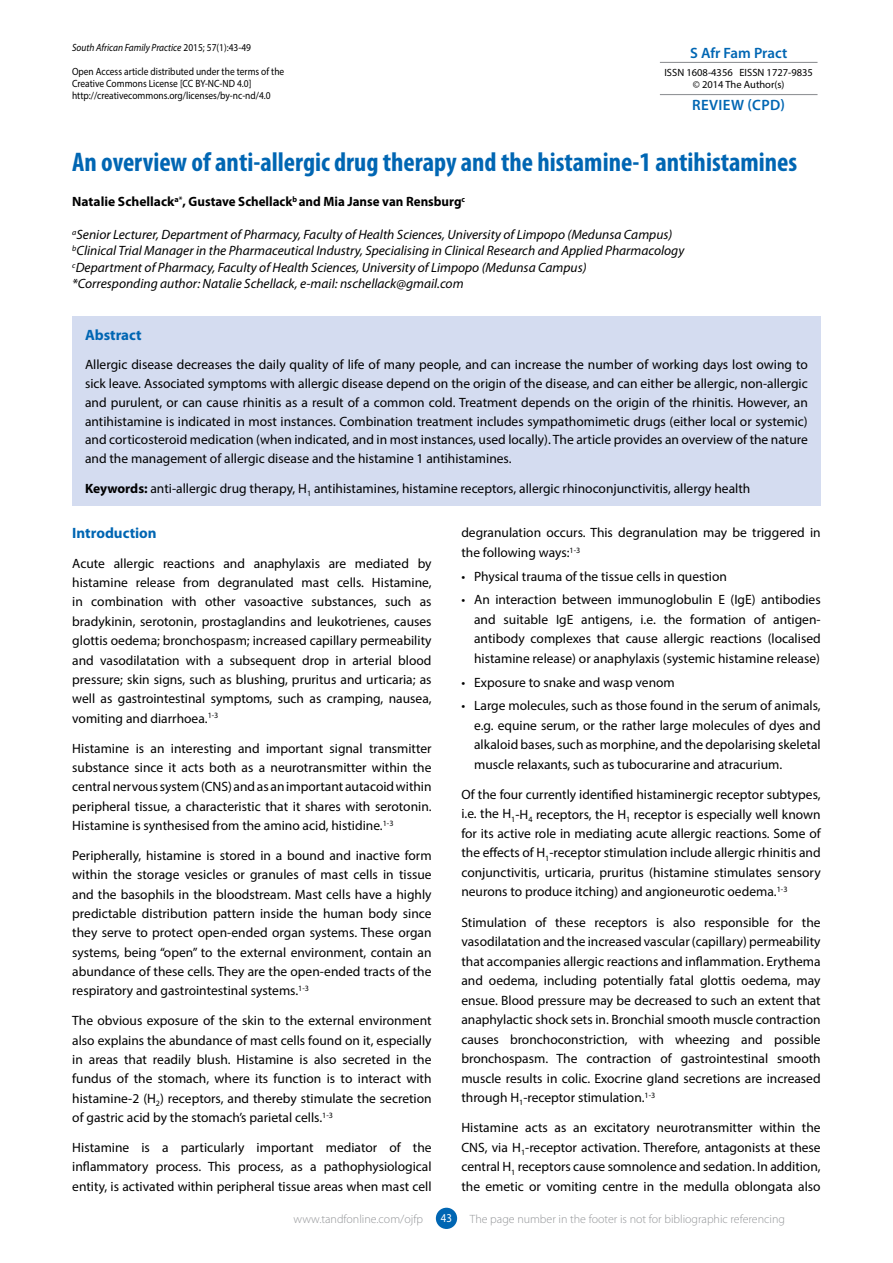
<style>
.page{position:relative;width:893px;height:1263px;background:#fff}
.page>*{position:absolute;margin:0;border:0;box-sizing:border-box;transform-origin:0 0}
.t1{font:700 condensed 27px "Myriad Pro";color:#0066b3}
.t2{font:700 15px "Myriad Pro";color:#0066b3}
.t3{font:600 15px "Myriad Pro";letter-spacing:-.005em;color:#0066b3}
.t4{font:600 15px "Myriad Pro";letter-spacing:.015em;color:#0066b3}
.t5{font:13.5px/19.4px "Myriad Pro";color:#000;text-align:justify}
.t6{font:italic 13.5px/16.5px "Myriad Pro";color:#000}
.t7{font:700 13.5px "Myriad Pro";color:#000}
.t8{font:300 12px "Myriad Pro";color:#939598}
.t9{font:12px "Myriad Pro";color:#fff;scale:.9 1}
.t10{font:10.5px/12px "Myriad Pro";color:#000;scale:.9 1}
.t11{font:10.5px/12px "Myriad Pro";color:#000;text-align:center}
.t12{font:italic 10.5px "Myriad Pro";color:#000;scale:.9 1}
.s1{font-style:normal}
.s2{font-weight:700}
</style>
<div class="page">
<div style="left:436px;top:1208px;width:21px;height:21px;background:#0066b3;border-radius:50%"></div>
<div style="left:72px;top:316px;width:748px;height:189px;background:#d4dcf0"></div>
<hr style="left:660px;top:62px;width:157px;height:1px;background:#939598">
<hr style="left:660px;top:94px;width:157px;height:1px;background:#939598">
<p class="t12" style="left:72px;top:41px;width:200px">South African Family Practice <span class="s1">2015; 57(1):43-49</span></p>
<p class="t10" style="left:72px;top:65px;width:237px">Open Access article distributed under the terms of the<br>Creative Commons License [CC BY-NC-ND 4.0] http://creativecommons.org/licenses/by-nc-nd/4.0</p>
<p class="t3" style="left:690px;top:44px;width:99px">S Afr Fam Pract</p>
<p class="t11" style="left:664px;top:66px;width:150px">ISSN 1608-4356 EISSN 1727-9835 © 2014 The Author(s)</p>
<p class="t4" style="left:692px;top:97px;width:94px">Review (CPD)</p>
<h1 class="t1" style="left:72px;top:147px;width:727px">An overview of anti-allergic drug therapy and the histamine-1 antihistamines</h1>
<p class="t7" style="left:72px;top:194px;width:394px">Natalie Schellack<sup>a*</sup>, Gustave Schellack<sup>b</sup> and Mia Janse van Rensburg<sup>c</sup></p>
<p class="t6" style="left:72px;top:226px;width:614px"><sup>a</sup>Senior Lecturer, Department of Pharmacy, Faculty of Health Sciences, University of Limpopo (Medunsa Campus) <sup>b</sup>Clinical Trial Manager in the Pharmaceutical Industry, Specialising in Clinical Research and Applied Pharmacology <sup>c</sup>Department of Pharmacy, Faculty of Health Sciences, University of Limpopo (Medunsa Campus)<br>*Corresponding author: Natalie Schellack, e-mail: nschellack@gmail.com</p>
<p class="t2" style="left:85px;top:326px;width:58px">Abstract</p>
<p class="t5" style="left:85px;top:355px;width:724px;line-height:18.8px">Allergic disease decreases the daily quality of life of many people, and can increase the number of working days lost owing to sick leave. Associated symptoms with allergic disease depend on the origin of the disease, and can either be allergic, non-allergic and purulent, or can cause rhinitis as a result of a common cold. Treatment depends on the origin of the rhinitis. However, an antihistamine is indicated in most instances. Combination treatment includes sympathomimetic drugs (either local or systemic) and corticosteroid medication (when indicated, and in most instances, used locally). The article provides an overview of the nature and the management of allergic disease and the histamine 1 antihistamines.</p>
<p class="t5" style="left:85px;top:478px;width:667px"><span class="s2">Keywords:</span> anti-allergic drug therapy, H<sub>1</sub> antihistamines, histamine receptors, allergic rhinoconjunctivitis, allergy health</p>
<p class="t2" style="left:72px;top:524px;width:86px">Introduction</p>
<p class="t5" style="left:72px;top:553px;width:361px">Acute allergic reactions and anaphylaxis are mediated by histamine release from degranulated mast cells. Histamine, in combination with other vasoactive substances, such as bradykinin, serotonin, prostaglandins and leukotrienes, causes glottis oedema; bronchospasm; increased capillary permeability and vasodilatation with a subsequent drop in arterial blood pressure; skin signs, such as blushing, pruritus and urticaria; as well as gastrointestinal symptoms, such as cramping, nausea, vomiting and diarrhoea.<sup>1-3</sup></p>
<p class="t5" style="left:72px;top:738px;width:361px">Histamine is an interesting and important signal transmitter substance since it acts both as a neurotransmitter within the central nervous system (CNS) and as an important autacoid within peripheral tissue, a characteristic that it shares with serotonin.<br>Histamine is synthesised from the amino acid, histidine.<sup>1-3</sup></p>
<p class="t5" style="left:72px;top:845px;width:361px">Peripherally, histamine is stored in a bound and inactive form within the storage vesicles or granules of mast cells in tissue and the basophils in the bloodstream. Mast cells have a highly predictable distribution pattern inside the human body since they serve to protect open-ended organ systems. These organ systems, being “open” to the external environment, contain an abundance of these cells. They are the open-ended tracts of the respiratory and gastrointestinal systems.<sup>1-3</sup></p>
<p class="t5" style="left:72px;top:1011px;width:361px">The obvious exposure of the skin to the external environment also explains the abundance of mast cells found on it, especially in areas that readily blush. Histamine is also secreted in the fundus of the stomach, where its function is to interact with histamine-2 (H<sub>2</sub>) receptors, and thereby stimulate the secretion of gastric acid by the stomach’s parietal cells.<sup>1-3</sup></p>
<p class="t5" style="left:72px;top:1137px;width:361px">Histamine is a particularly important mediator of the inflammatory process. This process, as a pathophysiological entity, is activated within peripheral tissue areas when mast cell</p>
<p class="t5" style="left:461px;top:523px;width:361px">degranulation occurs. This degranulation may be triggered in the following ways:<sup>1-3</sup></p>
<p class="t5" style="left:461px;top:566px;width:267px">• Physical trauma of the tissue cells in question</p>
<p class="t5" style="left:474px;top:590px;width:348px;text-indent:-13px">• An interaction between immunoglobulin E (IgE) antibodies and suitable IgE antigens, i.e. the formation of antigen&shy;antibody complexes that cause allergic reactions (localised histamine release) or anaphylaxis (systemic histamine release)</p>
<p class="t5" style="left:461px;top:672px;width:215px">• Exposure to snake and wasp venom</p>
<p class="t5" style="left:474px;top:696px;width:348px;text-indent:-13px">• Large molecules, such as those found in the serum of animals, e.g. equine serum, or the rather large molecules of dyes and alkaloid bases, such as morphine, and the depolarising skeletal muscle relaxants, such as tubocurarine and atracurium.</p>
<p class="t5" style="left:461px;top:784px;width:361px">Of the four currently identified histaminergic receptor subtypes, i.e. the H<sub>1</sub>-H<sub>4</sub> receptors, the H<sub>1</sub> receptor is especially well known for its active role in mediating acute allergic reactions. Some of the effects of H<sub>1</sub>-receptor stimulation include allergic rhinitis and conjunctivitis, urticaria, pruritus (histamine stimulates sensory neurons to produce itching) and angioneurotic oedema.<sup>1-3</sup></p>
<p class="t5" style="left:461px;top:912px;width:361px">Stimulation of these receptors is also responsible for the vasodilatation and the increased vascular (capillary) permeability that accompanies allergic reactions and inflammation. Erythema and oedema, including potentially fatal glottis oedema, may ensue. Blood pressure may be decreased to such an extent that anaphylactic shock sets in. Bronchial smooth muscle contraction causes bronchoconstriction, with wheezing and possible bronchospasm. The contraction of gastrointestinal smooth muscle results in colic. Exocrine gland secretions are increased through H<sub>1</sub>-receptor stimulation.<sup>1-3</sup></p>
<p class="t5" style="left:461px;top:1118px;width:361px">Histamine acts as an excitatory neurotransmitter within the CNS, via H<sub>1</sub>-receptor activation. Therefore, antagonists at these central H<sub>1</sub> receptors cause somnolence and sedation. In addition, the emetic or vomiting centre in the medulla oblongata also</p>
<p class="t8" style="left:294px;top:1213px;width:131px">www.tandfonline.com/ojfp</p>
<p class="t9" style="left:441px;top:1211px;width:14px">43</p>
<p class="t8" style="left:470px;top:1213px;width:317px">The page number in the footer is not for bibliographic referencing</p>
</div>
